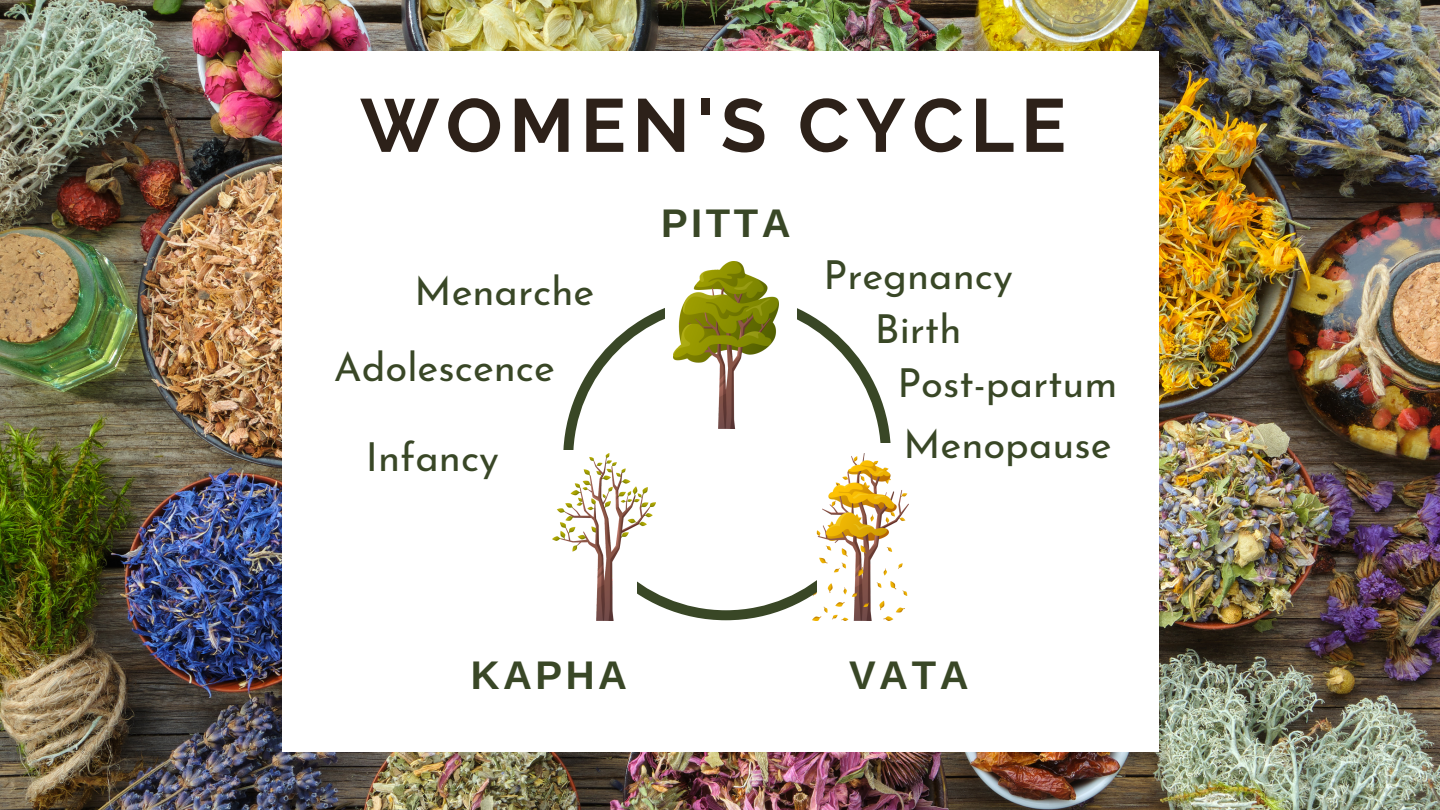
<style>
.page{position:relative;width:1440px;height:810px;background:#fff}
.page>*{position:absolute;margin:0;border:0;box-sizing:border-box;transform-origin:0 0}
.t1{font:700 75px "Raleway";letter-spacing:.09em;color:#2d2119}
.t2{font:40px "Josefin Sans";color:#394726}
.t3{font:700 40px "Arimo";letter-spacing:.09em;color:#394726}
</style>
<div class="page">
<img style="left:0;top:0;width:1440px;height:810px">
<div style="left:282px;top:51px;width:876px;height:700px;background:#fff"></div>
<img style="left:673px;top:261px;width:105px;height:167px">
<img style="left:816px;top:453px;width:93px;height:167px">
<img style="left:552px;top:453px;width:104px;height:167px">
<svg style="left:798px;top:308px;width:93px;height:134px"></svg>
<svg style="left:563px;top:308px;width:101px;height:141px"></svg>
<svg style="left:637px;top:535px;width:180px;height:85px"></svg>
<p class="t1" style="left:360px;top:81px;width:707px">WOMEN'S CYCLE</p>
<p class="t2" style="left:415px;top:275px;width:181px">Menarche</p>
<p class="t2" style="left:334px;top:351px;width:223px">Adolescence</p>
<p class="t2" style="left:366px;top:441px;width:135px">Infancy</p>
<p class="t3" style="left:661px;top:200px;width:131px">PITTA</p>
<p class="t2" style="left:824px;top:259px;width:191px">Pregnancy</p>
<p class="t2" style="left:875px;top:313px;width:88px">Birth</p>
<p class="t2" style="left:897px;top:367px;width:221px">Post-partum</p>
<p class="t2" style="left:904px;top:428px;width:209px">Menopause</p>
<p class="t3" style="left:471px;top:653px;width:158px">KAPHA</p>
<p class="t3" style="left:849px;top:653px;width:121px">VATA</p>
</div>
